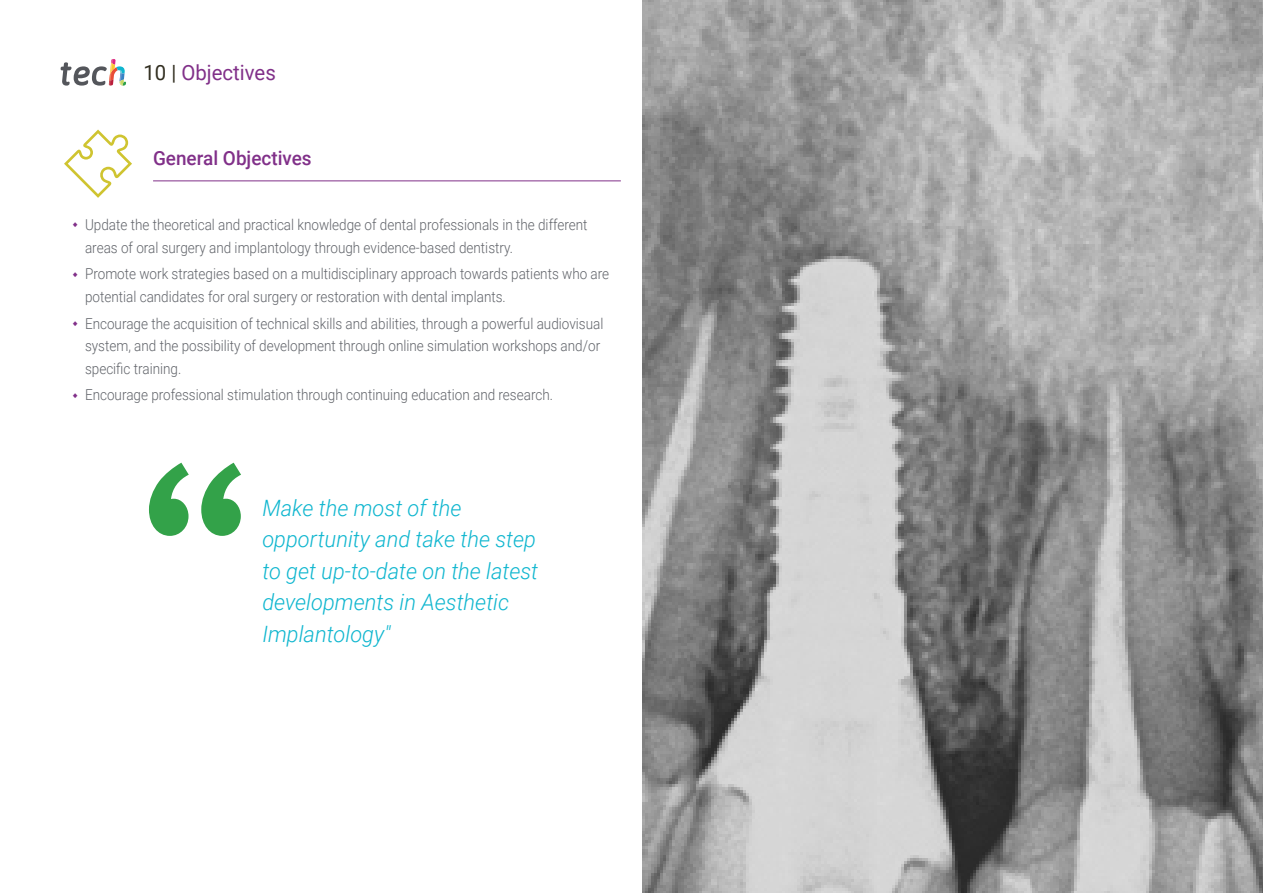
<style>
.page{position:relative;width:1263px;height:893px;background:#fff}
.page>*{position:absolute;margin:0;border:0;box-sizing:border-box;transform-origin:0 0}
.t1{font:italic 300 22.5px/31.5px "Roboto";color:#0fb6cf}
.t2{font:21px "Roboto";color:#813089}
.t3{font:500 19.5px "Roboto";color:#813089}
.t4{font:300 15px/22.5px "Roboto";color:#61646a;scale:.9 1}
.s1{color:#312e20}
</style>
<div class="page">
<hr style="left:153px;top:180px;width:468px;height:1px;background:#813089">
<svg style="left:64px;top:130px;width:68px;height:68px"></svg>
<svg style="left:149px;top:463px;width:92px;height:73px"></svg>
<img style="left:642px;top:0;width:621px;height:893px">
<svg style="left:61px;top:59px;width:65px;height:27px"></svg>
<h2 class="t2" style="left:144px;top:57px;width:134px"><span class="s1">10 |</span> Objectives</h2>
<h3 class="t3" style="left:153px;top:144px;width:160px">General Objectives</h3>
<p class="t4" style="left:85px;top:213px;width:560px">Update the theoretical and practical knowledge of dental professionals in the different areas of oral surgery and implantology through evidence-based dentistry.</p>
<p class="t4" style="left:85px;top:262px;width:584px">Promote work strategies based on a multidisciplinary approach towards patients who are potential candidates for oral surgery or restoration with dental implants.</p>
<p class="t4" style="left:85px;top:311px;width:577px">Encourage the acquisition of technical skills and abilities, through a powerful audiovisual system, and the possibility of development through online simulation workshops and/or specific training.</p>
<p class="t4" style="left:85px;top:383px;width:521px">Encourage professional stimulation through continuing education and research.</p>
<h1 class="t1" style="left:262px;top:491px;width:277px">Make the most of the opportunity and take the step to get up-to-date on the latest developments in Aesthetic<br>Implantology"</h1>
</div>
